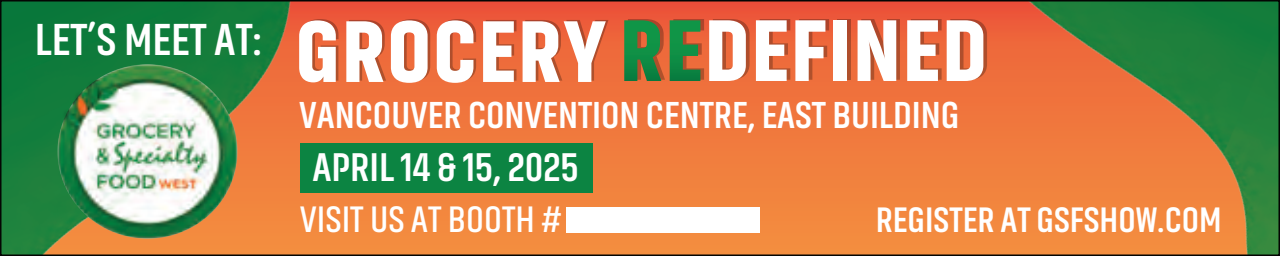
<style>
.page{position:relative;width:1280px;height:256px;background:#fff}
.page>*{position:absolute;margin:0;border:0;box-sizing:border-box;transform-origin:0 0}
.t1{font:700 45.6px "Akhand";color:#fff}
.t2{font:700 40.8px "Akhand";color:#fff}
.t3{font:700 38.4px "Akhand";color:#fff}
.t4{font:600 37.6px "Akhand";color:#fff}
.t5{font:700 36px "Akhand";color:#fff}
</style>
<div class="page">
<svg style="left:437px;top:4px;width:362px;height:248px;background:#ef793d"></svg>
<div style="left:300px;top:143px;width:292px;height:49px;background:#0c8442"></div>
<img style="left:4px;top:4px;width:433px;height:248px">
<img style="left:799px;top:4px;width:477px;height:248px">
<div style="left:837px;top:19px;width:13px;height:61px;background:#af4e2c"></div>
<svg style="left:299px;top:19px;width:39px;height:63px"></svg>
<svg style="left:346px;top:19px;width:84px;height:64px"></svg>
<svg style="left:437px;top:19px;width:39px;height:64px"></svg>
<svg style="left:483px;top:20px;width:33px;height:62px"></svg>
<svg style="left:523px;top:20px;width:85px;height:62px"></svg>
<svg style="left:624px;top:19px;width:126px;height:62px"></svg>
<svg style="left:756px;top:19px;width:73px;height:62px"></svg>
<div style="left:833px;top:20px;width:14px;height:61px;background:#fff"></div>
<svg style="left:858px;top:19px;width:42px;height:62px"></svg>
<svg style="left:907px;top:19px;width:80px;height:62px"></svg>
<img style="left:27px;top:40px;width:241px;height:212px">
<div style="left:566px;top:207px;width:194px;height:25px;background:#fff"></div>
<div style="left:0;top:0;width:1280px;height:256px;border:3px solid #040503"></div>
<p class="t1" style="left:35px;top:15px;width:229px">LET’S MEET AT:</p>
<p class="t3" style="left:299px;top:95px;width:662px">VANCOUVER CONVENTION CENTRE, EAST BUILDING</p>
<p class="t2" style="left:312px;top:145px;width:268px">APRIL 14 &amp; 15, 2025</p>
<p class="t4" style="left:300px;top:200px;width:264px">VISIT US AT BOOTH #</p>
<p class="t5" style="left:876px;top:200px;width:348px">REGISTER AT GSFSHOW.COM</p>
</div>
